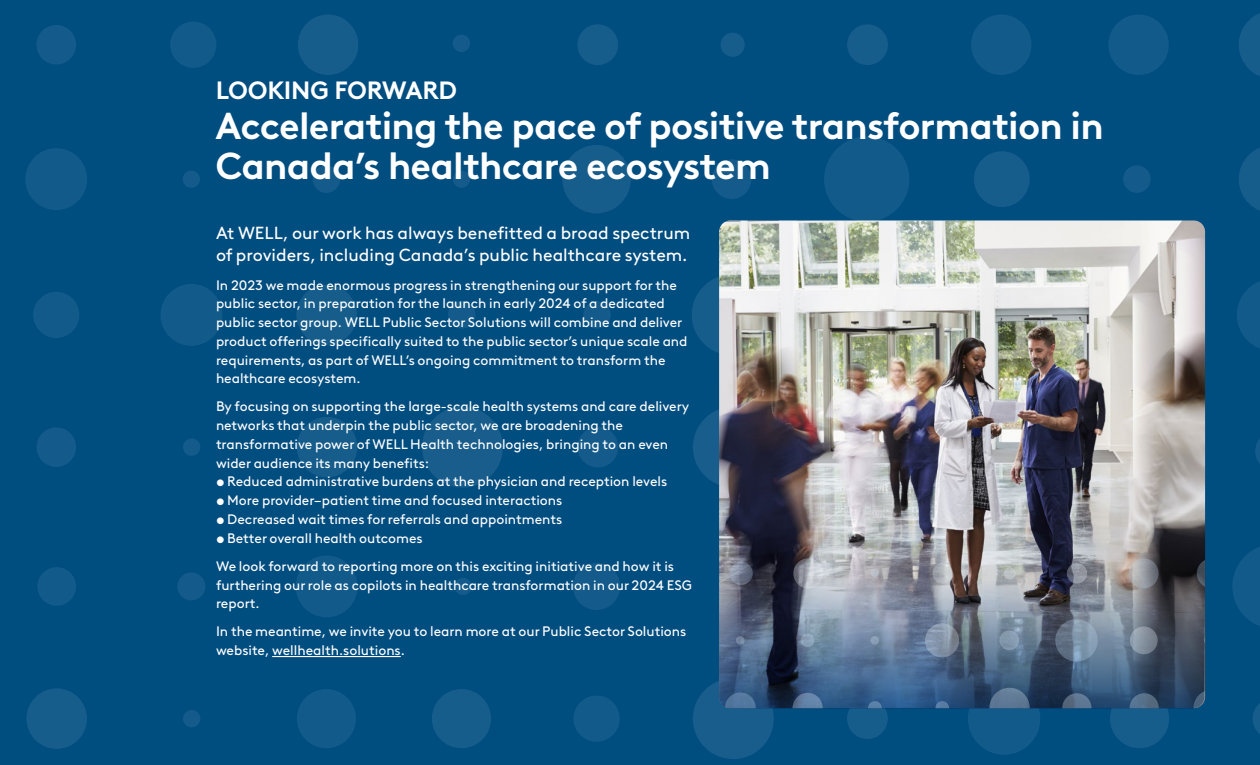
<style>
.page{position:relative;width:1260px;height:765px;background:#004d80}
.page>*{position:absolute;margin:0;border:0;box-sizing:border-box;transform-origin:0 0}
.t1{font:700 37.5px/40px "Brown LL";letter-spacing:-.02em;color:#fff}
.t2{font:700 25px "Brown LL";letter-spacing:-.01em;color:#fff}
.TOC_higlighted_section{font:17.5px/22.5px "Brown LL";color:#fff}
.TOC_higlighted_section-2{font:13.75px/18.8px "Brown LL";color:#fff}
</style>
<div class="page">
<div style="left:298px;top:14px;width:60px;height:61px;background:#175d8b;border-radius:50%"></div>
<div style="left:296px;top:285px;width:61px;height:60px;background:#175d8b;border-radius:50%"></div>
<div style="left:26px;top:688px;width:61px;height:61px;background:#175d8b;border-radius:50%"></div>
<div style="left:297px;top:417px;width:60px;height:60px;background:#175d8b;border-radius:50%"></div>
<div style="left:974px;top:151px;width:56px;height:56px;background:#175d8b;border-radius:50%"></div>
<div style="left:847px;top:24px;width:41px;height:41px;background:#175d8b;border-radius:50%"></div>
<svg style="left:1253px;top:703px;width:7px;height:31px"></svg>
<div style="left:721px;top:33px;width:24px;height:24px;background:#175d8b;border-radius:50%"></div>
<div style="left:577px;top:24px;width:41px;height:41px;background:#175d8b;border-radius:50%"></div>
<div style="left:847px;top:698px;width:41px;height:41px;background:#175d8b;border-radius:50%"></div>
<div style="left:578px;top:427px;width:40px;height:40px;background:#145b8b;border-radius:50%"></div>
<div style="left:971px;top:14px;width:61px;height:61px;background:#125a8a;border-radius:50%"></div>
<div style="left:1108px;top:14px;width:61px;height:61px;background:#125a8a;border-radius:50%"></div>
<div style="left:170px;top:22px;width:46px;height:46px;background:#125a8a;border-radius:50%"></div>
<div style="left:573px;top:696px;width:47px;height:46px;background:#125a8a;border-radius:50%"></div>
<div style="left:37px;top:567px;width:39px;height:39px;background:#125a8a;border-radius:50%"></div>
<div style="left:33px;top:292px;width:46px;height:46px;background:#125a8a;border-radius:50%"></div>
<div style="left:297px;top:689px;width:59px;height:59px;background:#125a8a;border-radius:50%"></div>
<div style="left:432px;top:689px;width:59px;height:59px;background:#175d8b;border-radius:50%"></div>
<div style="left:1110px;top:689px;width:59px;height:59px;background:#175d8b;border-radius:50%"></div>
<div style="left:968px;top:682px;width:72px;height:73px;background:#125a8a;border-radius:50%"></div>
<svg style="left:1237px;top:281px;width:23px;height:67px"></svg>
<div style="left:824px;top:137px;width:85px;height:85px;background:#125a8a;border-radius:50%"></div>
<svg style="left:1232px;top:547px;width:28px;height:79px"></svg>
<div style="left:36px;top:25px;width:40px;height:40px;background:#145b8b;border-radius:50%"></div>
<div style="left:177px;top:572px;width:28px;height:28px;background:#145b8b;border-radius:50%"></div>
<div style="left:36px;top:427px;width:40px;height:40px;background:#145b8b;border-radius:50%"></div>
<div style="left:183px;top:438px;width:17px;height:18px;background:#145b8b;border-radius:50%"></div>
<div style="left:183px;top:710px;width:17px;height:17px;background:#145b8b;border-radius:50%"></div>
<div style="left:454px;top:578px;width:18px;height:17px;background:#145b8b;border-radius:50%"></div>
<div style="left:183px;top:170px;width:17px;height:18px;background:#145b8b;border-radius:50%"></div>
<div style="left:453px;top:35px;width:17px;height:17px;background:#145b8b;border-radius:50%"></div>
<div style="left:453px;top:170px;width:17px;height:18px;background:#145b8b;border-radius:50%"></div>
<div style="left:712px;top:159px;width:39px;height:40px;background:#145b8b;border-radius:50%"></div>
<div style="left:573px;top:563px;width:47px;height:47px;background:#145b8b;border-radius:50%"></div>
<div style="left:25px;top:148px;width:62px;height:62px;background:#125a8a;border-radius:50%"></div>
<div style="left:160px;top:284px;width:62px;height:62px;background:#125a8a;border-radius:50%"></div>
<div style="left:296px;top:555px;width:62px;height:62px;background:#125a8a;border-radius:50%"></div>
<div style="left:692px;top:274px;width:81px;height:81px;background:#175d8b;border-radius:50%"></div>
<div style="left:422px;top:407px;width:81px;height:81px;background:#185d8c;border-radius:50%"></div>
<div style="left:693px;top:407px;width:81px;height:81px;background:#185d8c;border-radius:50%"></div>
<div style="left:693px;top:678px;width:81px;height:81px;background:#185d8c;border-radius:50%"></div>
<div style="left:562px;top:145px;width:69px;height:68px;background:#175d8b;border-radius:50%"></div>
<svg style="left:1239px;top:13px;width:21px;height:63px"></svg>
<svg style="left:1239px;top:148px;width:21px;height:63px"></svg>
<svg style="left:1255px;top:439px;width:5px;height:24px"></svg>
<div style="left:313px;top:165px;width:27px;height:28px;background:#145b8b;border-radius:50%"></div>
<div style="left:448px;top:301px;width:28px;height:28px;background:#145b8b;border-radius:50%"></div>
<div style="left:583px;top:301px;width:28px;height:28px;background:#145b8b;border-radius:50%"></div>
<div style="left:1123px;top:165px;width:28px;height:28px;background:#145b8b;border-radius:50%"></div>
<hr style="left:272px;top:656px;width:129px;height:1px;background:#fff">
<img style="left:719px;top:220px;width:486px;height:487px">
<img style="left:719px;top:571px;width:485px;height:137px;border-radius:11px">
<svg style="left:793px;top:558px;width:30px;height:30px"></svg>
<svg style="left:1062px;top:693px;width:30px;height:15px"></svg>
<svg style="left:1130px;top:693px;width:29px;height:15px"></svg>
<svg style="left:793px;top:693px;width:30px;height:15px"></svg>
<div style="left:1130px;top:626px;width:28px;height:28px;background:linear-gradient(to right,#9babb9,#6f7783);border-radius:50%"></div>
<svg style="left:1067px;top:563px;width:20px;height:21px"></svg>
<svg style="left:1004px;top:567px;width:12px;height:12px"></svg>
<svg style="left:933px;top:563px;width:20px;height:21px"></svg>
<svg style="left:1128px;top:558px;width:31px;height:30px"></svg>
<svg style="left:1197px;top:558px;width:8px;height:30px"></svg>
<svg style="left:730px;top:562px;width:23px;height:23px"></svg>
<svg style="left:1193px;top:690px;width:12px;height:18px"></svg>
<svg style="left:1055px;top:619px;width:43px;height:43px"></svg>
<svg style="left:736px;top:636px;width:9px;height:9px"></svg>
<div style="left:870px;top:568px;width:9px;height:9px;background:#bbbfc7;border-radius:50%"></div>
<div style="left:870px;top:636px;width:9px;height:9px;background:#8a9eb7;border-radius:50%"></div>
<div style="left:999px;top:630px;width:20px;height:20px;background:linear-gradient(to right,#7c91a3,#8aa1b6);border-radius:50%"></div>
<svg style="left:725px;top:692px;width:31px;height:16px"></svg>
<svg style="left:989px;top:688px;width:41px;height:20px"></svg>
<svg style="left:925px;top:623px;width:34px;height:34px"></svg>
<svg style="left:801px;top:633px;width:13px;height:14px"></svg>
<svg style="left:868px;top:701px;width:14px;height:7px"></svg>
<svg style="left:935px;top:701px;width:14px;height:7px"></svg>
<svg style="left:1204px;top:633px;width:1px;height:14px"></svg>
<p class="t2" style="left:216px;top:71px;width:243px">LOOKING FORWARD</p>
<p class="t1" style="left:216px;top:102px;width:890px">Accelerating the pace of positive transformation in<br>Canada’s healthcare ecosystem</p>
<p class="TOC_higlighted_section" style="left:216px;top:220px;width:476px">At WELL, our work has always benefitted a broad spectrum of providers, including Canada’s public healthcare system.</p>
<p class="TOC_higlighted_section-2" style="left:216px;top:274px;width:473px">In 2023 we made enormous progress in strengthening our support for the public sector, in preparation for the launch in early 2024 of a dedicated public sector group. WELL Public Sector Solutions will combine and deliver product offerings specifically suited to the public sector’s unique scale and requirements, as part of WELL’s ongoing commitment to transform the healthcare ecosystem.</p>
<p class="TOC_higlighted_section-2" style="left:216px;top:396px;width:475px">By focusing on supporting the large-scale health systems and care delivery networks that underpin the public sector, we are broadening the transformative power of WELL Health technologies, bringing to an even wider audience its many benefits:</p>
<p class="TOC_higlighted_section-2" style="left:216px;top:471px;width:453px">• Reduced administrative burdens at the physician and reception levels</p>
<p class="TOC_higlighted_section-2" style="left:216px;top:490px;width:348px">• More provider–patient time and focused interactions</p>
<p class="TOC_higlighted_section-2" style="left:216px;top:509px;width:348px">• Decreased wait times for referrals and appointments</p>
<p class="TOC_higlighted_section-2" style="left:216px;top:527px;width:208px">• Better overall health outcomes</p>
<p class="TOC_higlighted_section-2" style="left:216px;top:556px;width:477px">We look forward to reporting more on this exciting initiative and how it is furthering our role as copilots in healthcare transformation in our 2024 ESG report.</p>
<p class="TOC_higlighted_section-2" style="left:216px;top:621px;width:472px">In the meantime, we invite you to learn more at our Public Sector Solutions website, wellhealth.solutions.</p>
</div>
